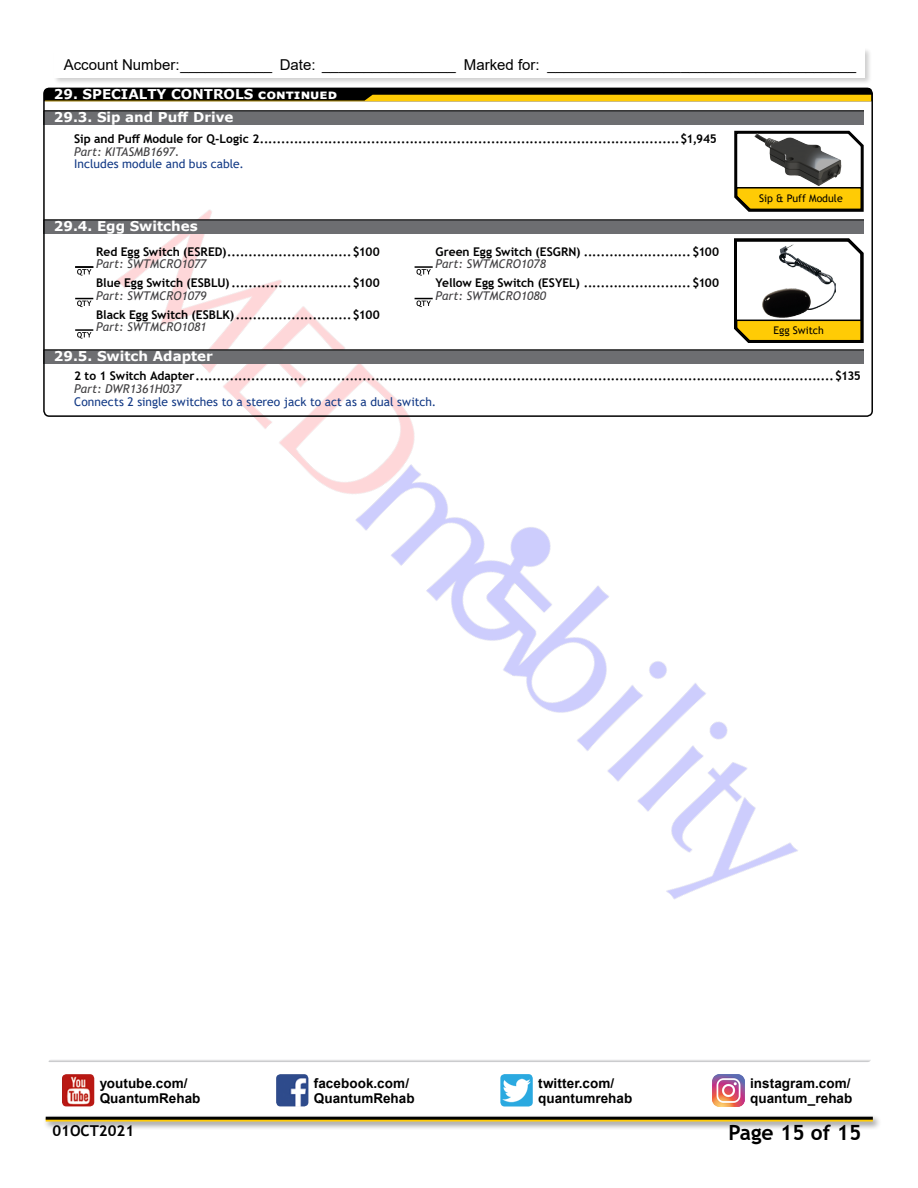
<style>
.page{position:relative;width:918px;height:1188px;background:#fff}
.page>*{position:absolute;margin:0;border:0;box-sizing:border-box;transform-origin:0 0}
.t1{font:700 21px "Trebuchet MS";color:#000}
.t2{font:15px "Arial";color:#000}
.t3{font:700 15px "Trebuchet MS";color:#000}
.t4{font:700 13.5px/15.3px "Arial";letter-spacing:.005em;color:#000}
.t5{font:700 13.5px "Verdana";color:#fff}
.t6{font:700 12px "Trebuchet MS";letter-spacing:-.005em;color:#000}
.t7{font:italic 12px "Trebuchet MS";color:#414042}
.t8{font:12px "Trebuchet MS";color:#123985}
.t9{font:10.5px "Trebuchet MS";color:#000}
</style>
<div class="page">
<img style="left:75px;top:210px;width:797px;height:689px">
<div style="left:43px;top:1114px;width:839px;height:17px;background:#000;opacity:.48"></div>
<hr style="left:46px;top:1119px;width:827px;height:3px;background:#ffcb05">
<hr style="left:46px;top:1117px;width:827px;height:3px;background:#000">
<div style="left:44px;top:350px;width:820px;height:14px;background:#6d6e71"></div>
<hr style="left:44px;top:349px;width:820px;height:1px;background:#000">
<div style="left:53px;top:47px;width:820px;height:39px;background:#000;opacity:.23"></div>
<div style="left:54px;top:48px;width:810px;height:29px;background:#fff"></div>
<div style="left:44px;top:220px;width:820px;height:14px;background:#6d6e71"></div>
<hr style="left:44px;top:219px;width:820px;height:1px;background:#000">
<svg style="left:733px;top:238px;width:131px;height:105px"></svg>
<img style="left:762px;top:244px;width:73px;height:73px">
<div style="left:44px;top:111px;width:820px;height:13px;background:#6d6e71"></div>
<hr style="left:44px;top:110px;width:820px;height:1px;background:#000">
<svg style="left:734px;top:130px;width:130px;height:82px"></svg>
<img style="left:755px;top:134px;width:87px;height:51px">
<img style="left:276px;top:1074px;width:32px;height:32px">
<img style="left:62px;top:1074px;width:32px;height:32px">
<img style="left:712px;top:1074px;width:33px;height:33px">
<img style="left:500px;top:1074px;width:33px;height:33px">
<svg style="left:48px;top:1060px;width:823px;height:2px;background:#d5d6d7"></svg>
<svg style="left:44px;top:88px;width:828px;height:13px;background:#655002"></svg>
<div style="left:43px;top:88px;width:830px;height:329px;border:2px solid #000;border-radius:5px"></div>
<svg style="left:75px;top:266px;width:18px;height:10px"></svg>
<svg style="left:75px;top:298px;width:18px;height:9px"></svg>
<svg style="left:75px;top:329px;width:18px;height:10px"></svg>
<svg style="left:415px;top:266px;width:18px;height:10px"></svg>
<svg style="left:415px;top:298px;width:18px;height:9px"></svg>
<p class="t2" style="left:64px;top:54px;width:794px">Account Number:___________ Date: ________________ Marked for: _____________________________________</p>
<p class="t5" style="left:54px;top:85px;width:285px">29. SPECIALTY CONTROLS continued</p>
<p class="t5" style="left:54px;top:108px;width:181px">29.3. Sip and Puff Drive</p>
<p class="t6" style="left:74px;top:131px;width:644px">Sip and Puff Module for Q-Logic 2..................................................................................................$1,945</p>
<p class="t7" style="left:74px;top:144px;width:107px">Part: KITASMB1697.</p>
<p class="t8" style="left:74px;top:157px;width:171px">Includes module and bus cable.</p>
<p class="t5" style="left:54px;top:217px;width:145px">29.4. Egg Switches</p>
<p class="t6" style="left:96px;top:244px;width:285px">Red Egg Switch (ESRED).............................$100</p>
<p class="t7" style="left:96px;top:257px;width:112px">Part: SWTMCRO1077</p>
<p class="t6" style="left:96px;top:275px;width:285px">Blue Egg Switch (ESBLU) ............................$100</p>
<p class="t7" style="left:96px;top:288px;width:112px">Part: SWTMCRO1079</p>
<p class="t6" style="left:96px;top:307px;width:285px">Black Egg Switch (ESBLK)...........................$100</p>
<p class="t7" style="left:96px;top:320px;width:112px">Part: SWTMCRO1081</p>
<p class="t6" style="left:436px;top:244px;width:285px">Green Egg Switch (ESGRN) .........................$100</p>
<p class="t7" style="left:436px;top:257px;width:112px">Part: SWTMCRO1078</p>
<p class="t6" style="left:436px;top:275px;width:285px">Yellow Egg Switch (ESYEL) .........................$100</p>
<p class="t7" style="left:436px;top:288px;width:112px">Part: SWTMCRO1080</p>
<p class="t9" style="left:759px;top:192px;width:85px">Sip &amp; Puff Module</p>
<p class="t9" style="left:773px;top:324px;width:52px">Egg Switch</p>
<p class="t5" style="left:54px;top:347px;width:161px">29.5. Switch Adapter</p>
<p class="t6" style="left:74px;top:368px;width:788px">2 to 1 Switch Adapter.....................................................................................................................................................$135</p>
<p class="t7" style="left:74px;top:381px;width:109px">Part: DWR1361H037</p>
<p class="t8" style="left:74px;top:394px;width:363px">Connects 2 single switches to a stereo jack to act as a dual switch.</p>
<p class="t4" style="left:100px;top:1075px;width:102px">youtube.com/<br>QuantumRehab</p>
<p class="t4" style="left:750px;top:1075px;width:104px">instagram.com/ quantum_rehab</p>
<p class="t4" style="left:314px;top:1075px;width:102px">facebook.com/<br>QuantumRehab</p>
<p class="t4" style="left:538px;top:1075px;width:96px">twitter.com/ quantumrehab</p>
<p class="t3" style="left:52px;top:1121px;width:83px">01OCT2021</p>
<h1 class="t1" style="left:729px;top:1119px;width:134px">Page 15 of 15</h1>
</div>
